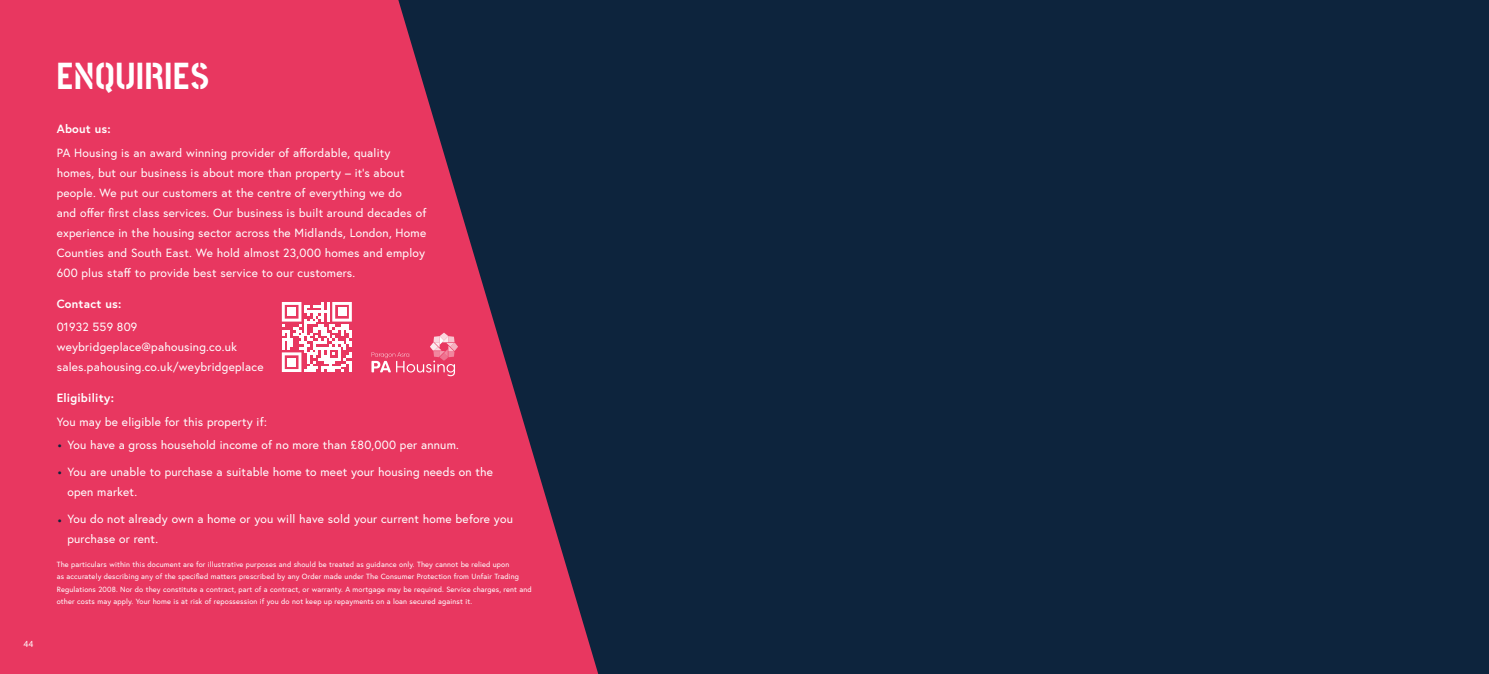
<style>
.page{position:relative;width:1489px;height:674px;background:#fff}
.page>*{position:absolute;margin:0;border:0;box-sizing:border-box;transform-origin:0 0}
.t1{font:200 37.5px "Stick No Bills";letter-spacing:.025em;color:#fff}
.t2{font:11.88px/20px "Europa";letter-spacing:.02em;color:#fff}
.t3{font:700 11.88px "Europa";letter-spacing:.02em;color:#fff}
.t4{font:8.75px "Europa";color:#fff}
.t5{font:7.5px/12.5px "Europa";letter-spacing:.02em;color:#fff}
.s1{color:#0d243d}
</style>
<div class="page">
<div style="left:551px;top:0;width:937px;height:673px;background:#0d243d"></div>
<svg style="left:0;top:0;width:598px;height:673px;background:#c23359"></svg>
<svg style="left:274px;top:302px;width:184px;height:74px"></svg>
<p class="t4" style="left:23px;top:637px;width:12px">44</p>
<h1 class="t1" style="left:57px;top:54px;width:154px">ENQUIRIES</h1>
<p class="t3" style="left:57px;top:121px;width:56px">About us:</p>
<p class="t2" style="left:57px;top:143px;width:371px">PA Housing is an award winning provider of affordable, quality homes, but our business is about more than property – it’s about people. We put our customers at the centre of everything we do<br>and offer first class services. Our business is built around decades of experience in the housing sector across the Midlands, London, Home Counties and South East. We hold almost 23,000 homes and employ 600 plus staff to provide best service to our customers.</p>
<p class="t3" style="left:57px;top:295px;width:66px">Contact us:</p>
<p class="t2" style="left:57px;top:317px;width:208px">01932 559 809 weybridgeplace@pahousing.co.uk sales.pahousing.co.uk/weybridgeplace</p>
<p class="t3" style="left:57px;top:389px;width:59px">Eligibility:</p>
<p class="t2" style="left:57px;top:411px;width:211px">You may be eligible for this property if:</p>
<p class="t2" style="left:57px;top:434px;width:403px"><span class="s1">•</span> You have a gross household income of no more than £80,000 per annum.</p>
<p class="t2" style="left:67px;top:461px;width:427px;text-indent:-11px"><span class="s1">•</span> You are unable to purchase a suitable home to meet your housing needs on the open market.</p>
<p class="t2" style="left:67px;top:508px;width:447px;text-indent:-11px"><span class="s1">•</span> You do not already own a home or you will have sold your current home before you purchase or rent.</p>
<p class="t5" style="left:57px;top:557px;width:476px">The particulars within this document are for illustrative purposes and should be treated as guidance only. They cannot be relied upon<br>as accurately describing any of the specified matters prescribed by any Order made under The Consumer Protection from Unfair Trading Regulations 2008. Nor do they constitute a contract, part of a contract, or warranty. A mortgage may be required. Service charges, rent and other costs may apply. Your home is at risk of repossession if you do not keep up repayments on a loan secured against it.</p>
</div>
